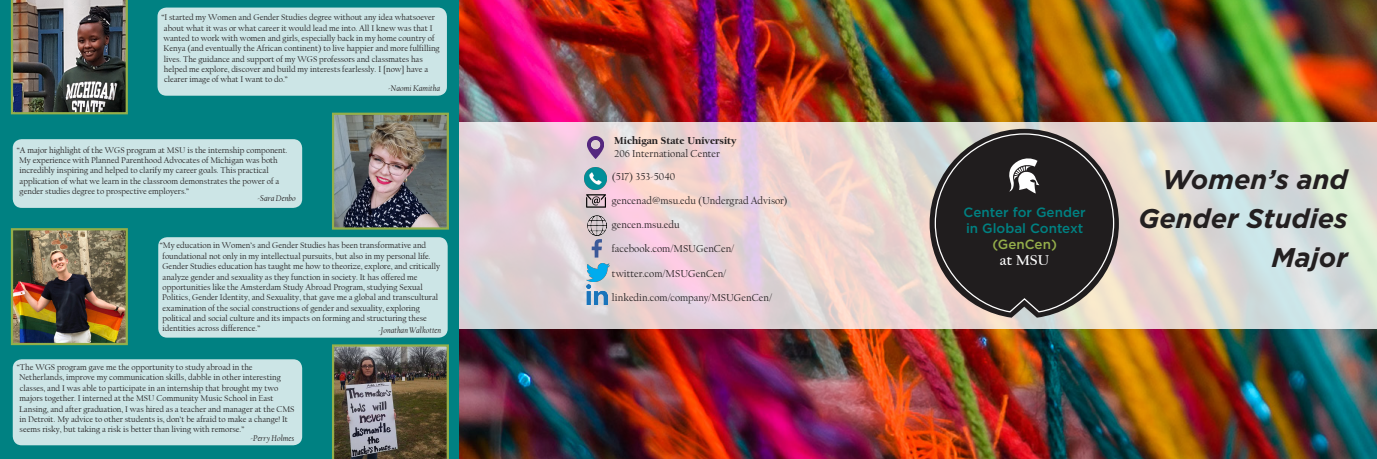
<style>
.page{position:relative;width:1377px;height:459px;background:#fff}
.page>*{position:absolute;margin:0;border:0;box-sizing:border-box;transform-origin:0 0}
.t1{font:italic 700 27px "Gotham";color:#231f20}
.t2{font:700 15px "Californian FB";color:#fff}
.t3{font:500 13.42px/16.1px "Gotham";color:#008182;text-align:center}
.t4{font:10.5px "Californian FB";color:#231f20}
.t5{font:900 10.5px "Californian FB";color:#231f20}
.t6{font:8.62px/10.4px "Californian FB";color:#231f20}
.t7{font:italic 8.62px "Californian FB";color:#231f20}
.s1{color:#94ae4a}
</style>
<div class="page">
<div style="left:0;top:0;width:459px;height:459px;background:#008182"></div>
<img style="left:459px;top:0;width:918px;height:459px">
<svg style="left:459px;top:122px;width:918px;height:207px;background:#e2d7d5"></svg>
<svg style="left:930px;top:129px;width:189px;height:189px;background:#c1b7ae"></svg>
<svg style="left:934px;top:133px;width:181px;height:180px;background:#45403f"></svg>
<svg style="left:1009px;top:158px;width:30px;height:35px"></svg>
<img style="left:587px;top:263px;width:22px;height:18px">
<img style="left:590px;top:239px;width:13px;height:19px">
<img style="left:587px;top:216px;width:19px;height:19px">
<img style="left:586px;top:194px;width:20px;height:14px">
<img style="left:584px;top:136px;width:22px;height:22px">
<img style="left:11px;top:0;width:117px;height:114px">
<img style="left:335px;top:116px;width:111px;height:111px">
<div style="left:332px;top:113px;width:117px;height:117px;border:2px solid #94ae4a"></div>
<img style="left:14px;top:231px;width:111px;height:111px">
<div style="left:11px;top:228px;width:117px;height:117px;border:2px solid #94ae4a"></div>
<img style="left:332px;top:344px;width:117px;height:115px">
<div style="left:158px;top:8px;width:289px;height:88px;background:#cce5e6;border-radius:9px"></div>
<div style="left:13px;top:139px;width:289px;height:69px;background:#cce5e6;border-radius:9px"></div>
<div style="left:158px;top:237px;width:290px;height:101px;background:#cce5e6;border-radius:9px"></div>
<div style="left:13px;top:359px;width:289px;height:86px;background:#cce5e6;border-radius:9px"></div>
<img style="left:586px;top:284px;width:21px;height:21px">
<img style="left:585px;top:167px;width:21px;height:22px">
<p class="t6" style="left:161px;top:12px;width:280px">“I started my Women and Gender Studies degree without any idea whatsoever about what it was or what career it would lead me into. All I knew was that I wanted to work with women and girls, especially back in my home country of Kenya (and eventually the African continent) to live happier and more fulfilling lives. The guidance and support of my WGS professors and classmates has helped me explore, discover and build my interests fearlessly. I [now] have a clearer image of what I want to do.”</p>
<p class="t7" style="left:388px;top:84px;width:53px">-Naomi Kamitha</p>
<p class="t6" style="left:17px;top:145px;width:272px">“A major highlight of the WGS program at MSU is the internship component.<br>My experience with Planned Parenthood Advocates of Michigan was both incredibly inspiring and helped to clarify my career goals. This practical application of what we learn in the classroom demonstrates the power of a gender studies degree to prospective employers.”</p>
<p class="t7" style="left:257px;top:194px;width:40px">-Sara Denbo</p>
<p class="t6" style="left:160px;top:241px;width:282px">“My education in Women’s and Gender Studies has been transformative and foundational not only in my intellectual pursuits, but also in my personal life.<br>Gender Studies education has taught me how to theorize, explore, and critically analyze gender and sexuality as they function in society. It has offered me opportunities like the Amsterdam Study Abroad Program, studying Sexual Politics, Gender Identity, and Sexuality, that gave me a global and transcultural examination of the social constructions of gender and sexuality, exploring political and social culture and its impacts on forming and structuring these identities across difference.”</p>
<p class="t7" style="left:378px;top:326px;width:64px">-Jonathan Walkotten</p>
<p class="t6" style="left:17px;top:362px;width:279px">“The WGS program gave me the opportunity to study abroad in the Netherlands, improve my communication skills, dabble in other interesting classes, and I was able to participate in an internship that brought my two majors together. I interned at the MSU Community Music School in East Lansing, and after graduation, I was hired as a teacher and manager at the CMS in Detroit. My advice to other students is, don’t be afraid to make a change! It seems risky, but taking a risk is better than living with remorse.”</p>
<p class="t7" style="left:250px;top:433px;width:45px">-Perry Holmes</p>
<p class="t5" style="left:614px;top:135px;width:124px">Michigan State University</p>
<p class="t4" style="left:614px;top:148px;width:107px">206 International Center</p>
<p class="t4" style="left:612px;top:171px;width:65px">(517) 353-5040</p>
<p class="t4" style="left:612px;top:195px;width:177px">gencenad@msu.edu (Undergrad Advisor)</p>
<p class="t4" style="left:612px;top:219px;width:69px">gencen.msu.edu</p>
<p class="t4" style="left:612px;top:244px;width:124px">facebook.com/MSUGenCen/</p>
<p class="t4" style="left:612px;top:268px;width:116px">twitter.com/MSUGenCen/</p>
<p class="t4" style="left:612px;top:292px;width:162px">linkedin.com/company/MSUGenCen/</p>
<p class="t1" style="left:1162px;top:162px;width:187px">Women’s and</p>
<p class="t1" style="left:1138px;top:201px;width:211px">Gender Studies</p>
<p class="t3" style="left:964px;top:204px;width:124px">Center for Gender in Global Context <span class="s1">(GenCen)</span></p>
<p class="t2" style="left:1000px;top:251px;width:51px">at MSU</p>
<p class="t1" style="left:1271px;top:240px;width:78px">Major</p>
</div>
